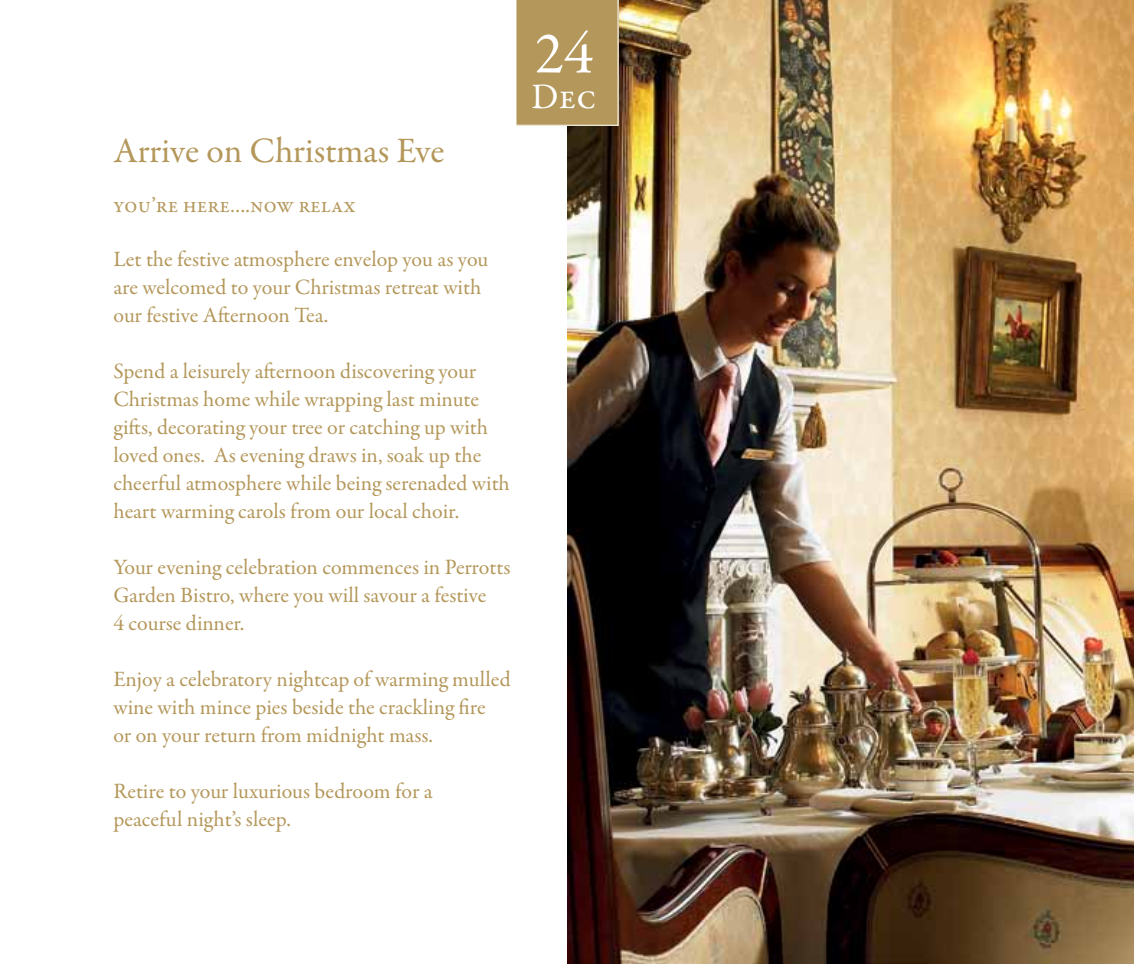
<style>
.page{position:relative;width:1134px;height:964px;background:#fff}
.page>*{position:absolute;margin:0;border:0;box-sizing:border-box;transform-origin:0 0}
.t1{font:60px "Garamond Premr Pro";color:#fff}
.t2{font:36px "Garamond Premr Pro";color:#b4975a}
.t3{font:36px "Garamond Premr Pro";color:#fff}
.t4{font:22px/28px "Garamond Premr Pro";color:#b4975a}
.t5{font:22px/28px "Garamond Premr Pro";letter-spacing:.02em;color:#b4975a}
</style>
<div class="page">
<img style="left:567px;top:0;width:567px;height:964px">
<div style="left:516px;top:0;width:102px;height:126px;background:#b4975a"></div>
<h2 class="t2" style="left:113px;top:129px;width:333px">Arrive on Christmas Eve</h2>
<p class="t4" style="left:113px;top:192px;width:244px">you’re here….now relax</p>
<p class="t4" style="left:113px;top:246px;width:377px">Let the festive atmosphere envelop you as you are welcomed to your Christmas retreat with our festive Afternoon Tea.</p>
<p class="t5" style="left:113px;top:358px;width:398px">Spend a leisurely afternoon discovering your Christmas home while wrapping last minute gifts, decorating your tree or catching up with loved ones. As evening draws in, soak up the cheerful atmosphere while being serenaded with heart warming carols from our local choir.</p>
<p class="t4" style="left:113px;top:554px;width:399px">Your evening celebration commences in Perrotts<br>Garden Bistro, where you will savour a festive<br>4 course dinner.</p>
<p class="t4" style="left:113px;top:666px;width:399px">Enjoy a celebratory nightcap of warming mulled wine with mince pies beside the crackling fire<br>or on your return from midnight mass.</p>
<p class="t4" style="left:113px;top:778px;width:321px">Retire to your luxurious bedroom for a peaceful night’s sleep.</p>
<h1 class="t1" style="left:535px;top:17px;width:60px">24</h1>
<h2 class="t3" style="left:531px;top:75px;width:66px">Dec</h2>
</div>
